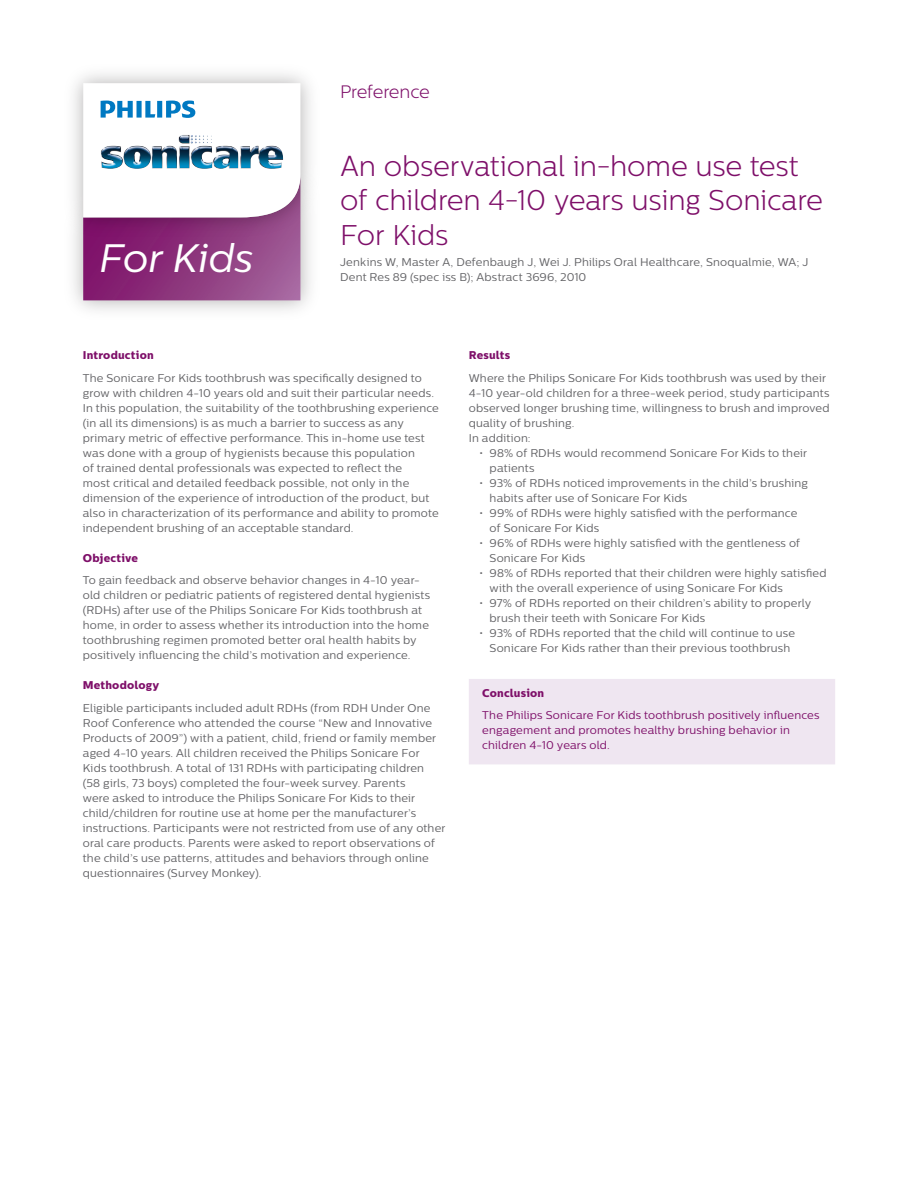
<style>
.page{position:relative;width:918px;height:1188px;background:#fff}
.page>*{position:absolute;margin:0;border:0;box-sizing:border-box;transform-origin:0 0}
.t1{font:italic 39.6px "Centrale Sans";color:#fff}
._05_Main_Heading_Sma{font:300 28.5px/34.2px "Centrale Sans";letter-spacing:-.01em;color:#7e0f69}
._03_Introduction{font:300 18px "Centrale Sans";letter-spacing:-.01em;color:#7e0f69}
._01_Body_Copy{font:11.25px/15px "Centrale Sans";letter-spacing:.015em;color:#636366}
._01B_Body_Copy_Bulle{font:11.25px/15px "Centrale Sans";letter-spacing:.015em;color:#636366}
._01A_Body_Copy_-_Con{font:11.25px/15px "Centrale Sans";letter-spacing:.015em;color:#7e0f69}
._02_Body_Heading{font:800 11.25px "Centrale Sans";letter-spacing:.015em;color:#7e0f69}
._02A_Body_Heading{font:800 11.25px "Centrale Sans";letter-spacing:.015em;color:#7e0f69}
</style>
<div class="page">
<img style="left:73px;top:244px;width:238px;height:67px">
<img style="left:73px;top:73px;width:238px;height:171px">
<svg style="left:83px;top:83px;width:217px;height:217px"></svg>
<img style="left:178px;top:135px;width:81px;height:33px">
<div style="left:469px;top:679px;width:366px;height:85px;background:#efe6f1"></div>
<h1 class="t1" style="left:99px;top:235px;width:156px">For Kids</h1>
<p class="_03_Introduction" style="left:340px;top:81px;width:91px">Preference</p>
<p class="_05_Main_Heading_Sma" style="left:340px;top:149px;width:484px">An observational in-home use test of children 4-10 years using Sonicare<br>For Kids</p>
<p class="_01_Body_Copy" style="left:340px;top:255px;width:470px">Jenkins W, Master A, Defenbaugh J, Wei J. Philips Oral Healthcare, Snoqualmie, WA; J<br>Dent Res 89 (spec iss B); Abstract 3696, 2010</p>
<p class="_02_Body_Heading" style="left:83px;top:349px;width:72px">Introduction</p>
<p class="_01_Body_Copy" style="left:83px;top:370px;width:358px">The Sonicare For Kids toothbrush was specifically designed to grow with children 4-10 years old and suit their particular needs.<br>In this population, the suitability of the toothbrushing experience (in all its dimensions) is as much a barrier to success as any primary metric of effective performance. This in-home use test was done with a group of hygienists because this population<br>of trained dental professionals was expected to reflect the<br>most critical and detailed feedback possible, not only in the dimension of the experience of introduction of the product, but also in characterization of its performance and ability to promote independent brushing of an acceptable standard.</p>
<p class="_02_Body_Heading" style="left:83px;top:551px;width:57px">Objective</p>
<p class="_01_Body_Copy" style="left:83px;top:573px;width:349px">To gain feedback and observe behavior changes in 4-10 year&shy;old children or pediatric patients of registered dental hygienists (RDHs) after use of the Philips Sonicare For Kids toothbrush at home, in order to assess whether its introduction into the home toothbrushing regimen promoted better oral health habits by positively influencing the child’s motivation and experience.</p>
<p class="_02_Body_Heading" style="left:83px;top:679px;width:78px">Methodology</p>
<p class="_01_Body_Copy" style="left:83px;top:700px;width:364px">Eligible participants included adult RDHs (from RDH Under One Roof Conference who attended the course “New and Innovative Products of 2009”) with a patient, child, friend or family member aged 4-10 years. All children received the Philips Sonicare For Kids toothbrush. A total of 131 RDHs with participating children<br>(58 girls, 73 boys) completed the four-week survey. Parents<br>were asked to introduce the Philips Sonicare For Kids to their child/children for routine use at home per the manufacturer’s instructions. Participants were not restricted from use of any other oral care products. Parents were asked to report observations of the child’s use patterns, attitudes and behaviors through online questionnaires (Survey Monkey).</p>
<p class="_02_Body_Heading" style="left:469px;top:349px;width:43px">Results</p>
<p class="_01_Body_Copy" style="left:469px;top:370px;width:362px">Where the Philips Sonicare For Kids toothbrush was used by their 4-10 year-old children for a three-week period, study participants observed longer brushing time, willingness to brush and improved quality of brushing.</p>
<p class="_01_Body_Copy" style="left:469px;top:430px;width:63px">In addition:</p>
<p class="_01B_Body_Copy_Bulle" style="left:490px;top:445px;width:319px;text-indent:-10px">• 98% of RDHs would recommend Sonicare For Kids to their patients</p>
<p class="_01B_Body_Copy_Bulle" style="left:490px;top:475px;width:320px;text-indent:-10px">• 93% of RDHs noticed improvements in the child’s brushing habits after use of Sonicare For Kids</p>
<p class="_01B_Body_Copy_Bulle" style="left:490px;top:505px;width:309px;text-indent:-10px">• 99% of RDHs were highly satisfied with the performance of Sonicare For Kids</p>
<p class="_01B_Body_Copy_Bulle" style="left:490px;top:535px;width:312px;text-indent:-10px">• 96% of RDHs were highly satisfied with the gentleness of<br>Sonicare For Kids</p>
<p class="_01B_Body_Copy_Bulle" style="left:490px;top:565px;width:339px;text-indent:-10px">• 98% of RDHs reported that their children were highly satisfied with the overall experience of using Sonicare For Kids</p>
<p class="_01B_Body_Copy_Bulle" style="left:490px;top:595px;width:323px;text-indent:-10px">• 97% of RDHs reported on their children’s ability to properly brush their teeth with Sonicare For Kids</p>
<p class="_01B_Body_Copy_Bulle" style="left:479px;top:625px;width:317px;text-align:center">• 93% of RDHs reported that the child will continue to use<br>Sonicare For Kids rather than their previous toothbrush</p>
<p class="_02A_Body_Heading" style="left:482px;top:686px;width:63px">Conclusion</p>
<p class="_01A_Body_Copy_-_Con" style="left:482px;top:708px;width:339px">The Philips Sonicare For Kids toothbrush positively influences engagement and promotes healthy brushing behavior in children 4-10 years old.</p>
</div>
